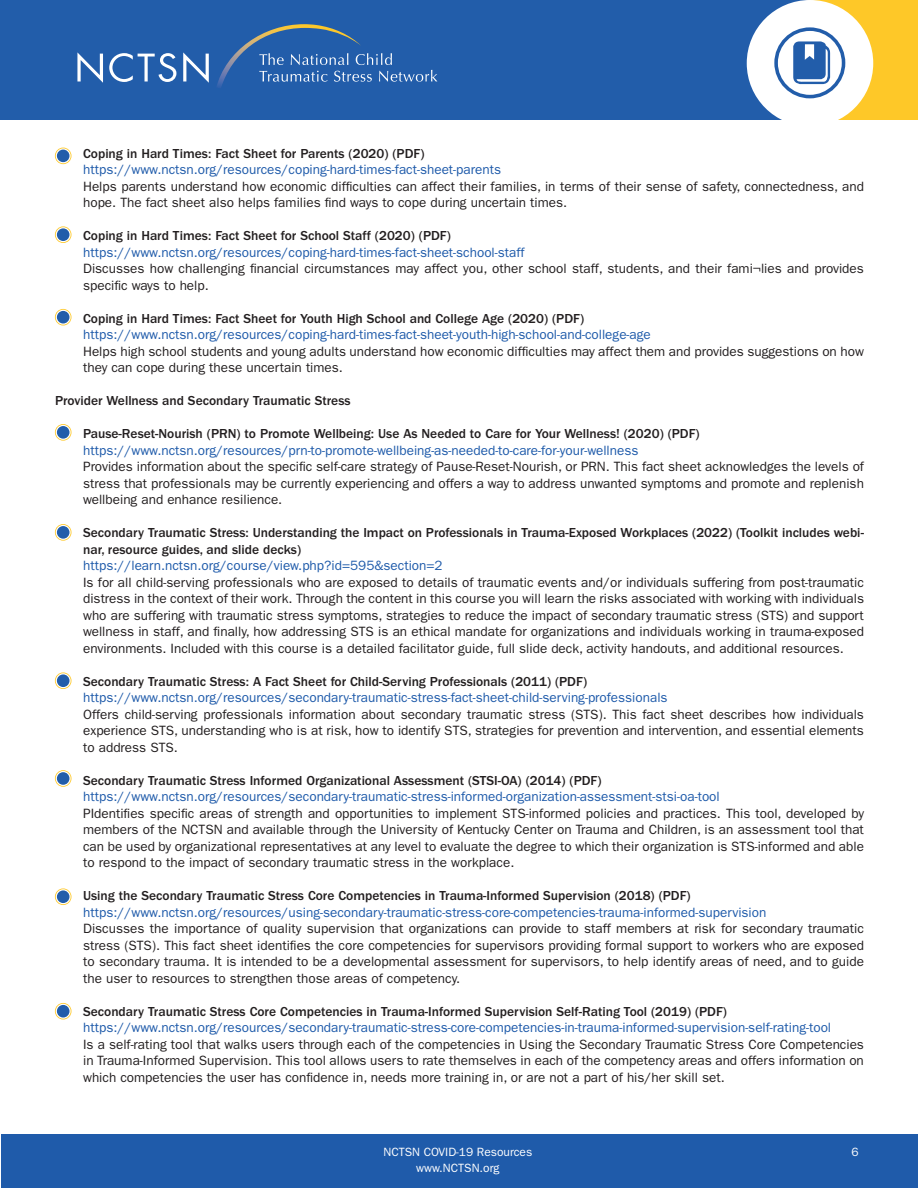
<style>
.page{position:relative;width:918px;height:1188px;background:#fff}
.page>*{position:absolute;margin:0;border:0;box-sizing:border-box;transform-origin:0 0}
.t1{font:13.5px/16.5px "ITC Franklin Gothic Std";color:#231f20;text-align:justify}
.t2{font:13.5px "ITC Franklin Gothic Std";color:#1f5baa}
.t3{font:500 13.5px/16.5px "ITC Franklin Gothic Std";color:#231f20}
.t4{font:12px/16.5px "ITC Franklin Gothic Std";color:#fff;text-align:center}
</style>
<div class="page">
<div style="left:1px;top:1134px;width:917px;height:54px;background:#1f5baa"></div>
<div style="left:0;top:0;width:918px;height:119px;background:#fec828"></div>
<div style="left:0;top:0;width:808px;height:119px;background:#225daa"></div>
<div style="left:747px;top:0;width:126px;height:127px;background:#fff;border-radius:50%"></div>
<svg style="left:77px;top:52px;width:26px;height:31px"></svg>
<svg style="left:109px;top:53px;width:67px;height:29px"></svg>
<svg style="left:183px;top:52px;width:26px;height:31px"></svg>
<svg style="left:361px;top:53px;width:76px;height:29px"></svg>
<img style="left:217px;top:24px;width:144px;height:64px">
<svg style="left:774px;top:27px;width:71px;height:71px"></svg>
<svg style="left:55px;top:148px;width:16px;height:16px"></svg>
<svg style="left:55px;top:309px;width:16px;height:16px"></svg>
<svg style="left:55px;top:524px;width:16px;height:17px"></svg>
<svg style="left:55px;top:770px;width:16px;height:17px"></svg>
<svg style="left:55px;top:672px;width:16px;height:17px"></svg>
<svg style="left:55px;top:888px;width:16px;height:17px"></svg>
<svg style="left:55px;top:1003px;width:16px;height:17px"></svg>
<svg style="left:55px;top:424px;width:16px;height:17px"></svg>
<svg style="left:55px;top:226px;width:16px;height:17px"></svg>
<p class="t3" style="left:83px;top:145px;width:343px">Coping in Hard Times: Fact Sheet for Parents (2020) (PDF)</p>
<p class="t2" style="left:83px;top:162px;width:419px">https://www.nctsn.org/resources/coping-hard-times-fact-sheet-parents</p>
<p class="t1" style="left:83px;top:178px;width:782px">Helps parents understand how economic difficulties can affect their families, in terms of their sense of safety, connectedness, and hope. The fact sheet also helps families find ways to cope during uncertain times.</p>
<p class="t3" style="left:83px;top:227px;width:369px">Coping in Hard Times: Fact Sheet for School Staff (2020) (PDF)</p>
<p class="t2" style="left:83px;top:244px;width:443px">https://www.nctsn.org/resources/coping-hard-times-fact-sheet-school-staff</p>
<p class="t1" style="left:83px;top:260px;width:782px">Discusses how challenging financial circumstances may affect you, other school staff, students, and their fami¬lies and provides specific ways to help.</p>
<p class="t3" style="left:83px;top:310px;width:503px">Coping in Hard Times: Fact Sheet for Youth High School and College Age (2020) (PDF)</p>
<p class="t2" style="left:83px;top:327px;width:569px">https://www.nctsn.org/resources/coping-hard-times-fact-sheet-youth-high-school-and-college-age</p>
<p class="t1" style="left:83px;top:343px;width:782px">Helps high school students and young adults understand how economic difficulties may affect them and provides suggestions on how they can cope during these uncertain times.</p>
<p class="t3" style="left:55px;top:392px;width:297px">Provider Wellness and Secondary Traumatic Stress</p>
<p class="t3" style="left:83px;top:425px;width:618px">Pause-Reset-Nourish (PRN) to Promote Wellbeing: Use As Needed to Care for Your Wellness! (2020) (PDF)</p>
<p class="t2" style="left:83px;top:442px;width:557px">https://www.nctsn.org/resources/prn-to-promote-wellbeing-as-needed-to-care-for-your-wellness</p>
<p class="t1" style="left:83px;top:458px;width:782px">Provides information about the specific self-care strategy of Pause-Reset-Nourish, or PRN. This fact sheet acknowledges the levels of stress that professionals may be currently experiencing and offers a way to address unwanted symptoms and promote and replenish wellbeing and enhance resilience.</p>
<p class="t3" style="left:83px;top:524px;width:782px">Secondary Traumatic Stress: Understanding the Impact on Professionals in Trauma-Exposed Workplaces (2022) (Toolkit includes webi&shy;nar, resource guides, and slide decks)</p>
<p class="t2" style="left:83px;top:558px;width:361px">https://learn.nctsn.org/course/view.php?id=595&amp;section=2</p>
<p class="t1" style="left:83px;top:574px;width:782px">Is for all child-serving professionals who are exposed to details of traumatic events and/or individuals suffering from post-traumatic distress in the context of their work. Through the content in this course you will learn the risks associated with working with individuals who are suffering with traumatic stress symptoms, strategies to reduce the impact of secondary traumatic stress (STS) and support wellness in staff, and finally, how addressing STS is an ethical mandate for organizations and individuals working in trauma-exposed environments. Included with this course is a detailed facilitator guide, full slide deck, activity handouts, and additional resources.</p>
<p class="t3" style="left:83px;top:673px;width:506px">Secondary Traumatic Stress: A Fact Sheet for Child-Serving Professionals (2011) (PDF)</p>
<p class="t2" style="left:83px;top:690px;width:586px">https://www.nctsn.org/resources/secondary-traumatic-stress-fact-sheet-child-serving-professionals</p>
<p class="t1" style="left:83px;top:706px;width:782px">Offers child-serving professionals information about secondary traumatic stress (STS). This fact sheet describes how individuals experience STS, understanding who is at risk, how to identify STS, strategies for prevention and intervention, and essential elements to address STS.</p>
<p class="t3" style="left:83px;top:772px;width:520px">Secondary Traumatic Stress Informed Organizational Assessment (STSI-OA) (2014) (PDF)</p>
<p class="t2" style="left:83px;top:789px;width:638px">https://www.nctsn.org/resources/secondary-traumatic-stress-informed-organization-assessment-stsi-oa-tool</p>
<p class="t1" style="left:83px;top:805px;width:782px">PIdentifies specific areas of strength and opportunities to implement STS-informed policies and practices. This tool, developed by members of the NCTSN and available through the University of Kentucky Center on Trauma and Children, is an assessment tool that can be used by organizational representatives at any level to evaluate the degree to which their organization is STS-informed and able to respond to the impact of secondary traumatic stress in the workplace.</p>
<p class="t3" style="left:83px;top:887px;width:609px">Using the Secondary Traumatic Stress Core Competencies in Trauma-Informed Supervision (2018) (PDF)</p>
<p class="t2" style="left:83px;top:904px;width:685px">https://www.nctsn.org/resources/using-secondary-traumatic-stress-core-competencies-trauma-informed-supervision</p>
<p class="t1" style="left:83px;top:920px;width:782px">Discusses the importance of quality supervision that organizations can provide to staff members at risk for secondary traumatic stress (STS). This fact sheet identifies the core competencies for supervisors providing formal support to workers who are exposed to secondary trauma. It is intended to be a developmental assessment for supervisors, to help identify areas of need, and to guide the user to resources to strengthen those areas of competency.</p>
<p class="t3" style="left:83px;top:1003px;width:645px">Secondary Traumatic Stress Core Competencies in Trauma-Informed Supervision Self-Rating Tool (2019) (PDF)</p>
<p class="t2" style="left:83px;top:1020px;width:750px">https://www.nctsn.org/resources/secondary-traumatic-stress-core-competencies-in-trauma-informed-supervision-self-rating-tool</p>
<p class="t1" style="left:83px;top:1036px;width:782px">Is a self-rating tool that walks users through each of the competencies in Using the Secondary Traumatic Stress Core Competencies in Trauma-Informed Supervision. This tool allows users to rate themselves in each of the competency areas and offers information on which competencies the user has confidence in, needs more training in, or are not a part of his/her skill set.</p>
<p class="t4" style="left:383px;top:1143px;width:150px">NCTSN COVID-19 Resources www.NCTSN.org</p>
<p class="t4" style="left:852px;top:1143px;width:9px">6</p>
</div>
